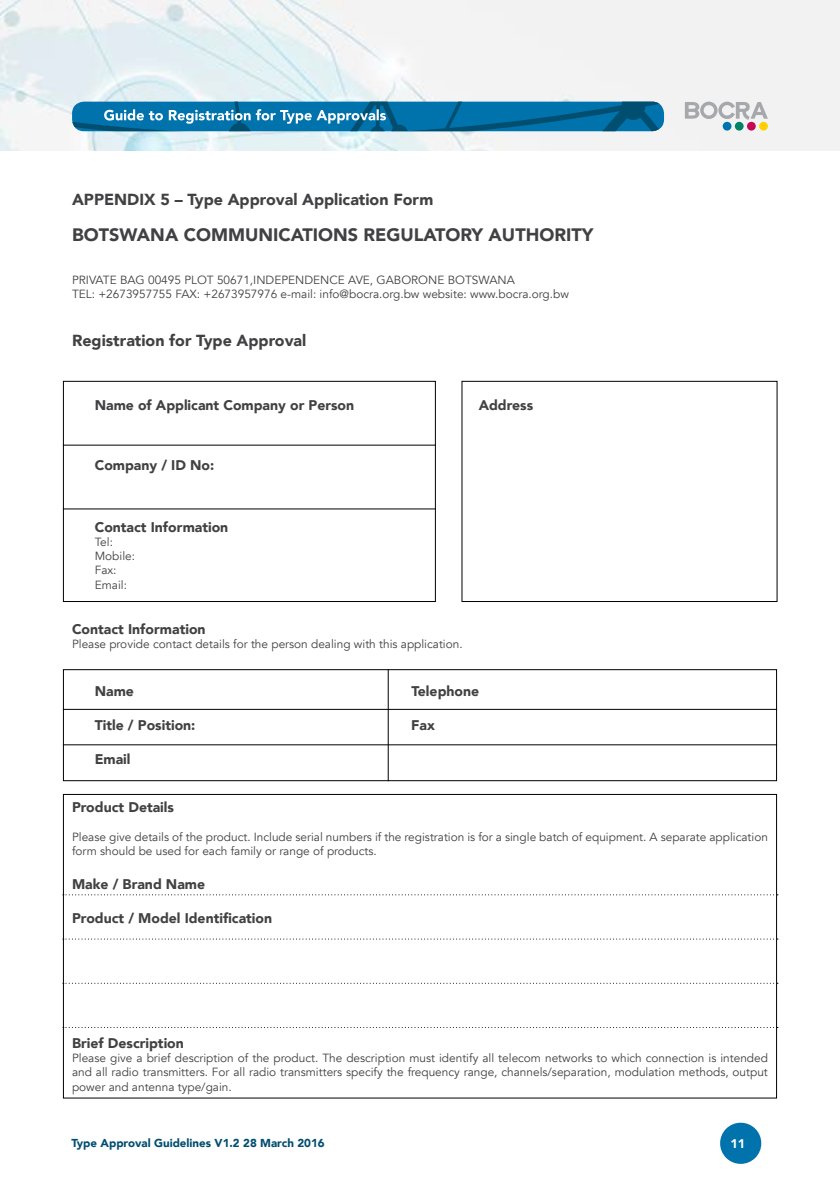
<style>
.page{position:relative;width:840px;height:1191px;background:#fff}
.page>*{position:absolute;margin:0;border:0;box-sizing:border-box;transform-origin:0 0}
.t1{font:900 18px "Avenir";color:#414042}
.t2{font:900 16px "Avenir";color:#414042}
.t3{font:900 14px "Avenir";color:#414042}
.t4{font:900 12.6px "Avenir";color:#fff}
.t5{font:11.8px/14.2px "Avenir";color:#414042}
.t6{font:900 11.6px "Avenir";color:#004e70}
</style>
<div class="page">
<svg style="left:720px;top:1122px;width:42px;height:42px"></svg>
<img style="left:0;top:0;width:839px;height:150px">
<div style="left:722px;top:122px;width:9px;height:9px;background:#0073ad;border-radius:50%"></div>
<div style="left:734px;top:122px;width:9px;height:9px;background:#008266;border-radius:50%"></div>
<div style="left:746px;top:122px;width:9px;height:9px;background:#c40852;border-radius:50%"></div>
<svg style="left:758px;top:122px;width:9px;height:9px"></svg>
<svg style="left:684px;top:102px;width:83px;height:18px"></svg>
<svg style="left:72px;top:102px;width:591px;height:29px;background:#1377a8"></svg>
<div style="left:63px;top:381px;width:372px;height:221px;border:1px solid #000"></div>
<div style="left:63px;top:669px;width:713px;height:112px;border:1px solid #000"></div>
<div style="left:461px;top:381px;width:316px;height:221px;border:1px solid #000"></div>
<hr style="left:63px;top:444px;width:372px;height:1px;background:#000">
<hr style="left:63px;top:508px;width:372px;height:1px;background:#000">
<hr style="left:63px;top:709px;width:713px;height:1px;background:#000">
<hr style="left:63px;top:744px;width:713px;height:1px;background:#000">
<svg style="left:63px;top:894px;width:714px;height:1px"></svg>
<svg style="left:63px;top:982px;width:714px;height:1px"></svg>
<svg style="left:63px;top:938px;width:714px;height:1px"></svg>
<svg style="left:63px;top:1027px;width:714px;height:1px"></svg>
<hr style="left:387px;top:669px;width:1px;height:112px;background:#000">
<h2 class="t2" style="left:72px;top:186px;width:362px">APPENDIX 5 – Type Approval Application Form</h2>
<h1 class="t1" style="left:72px;top:219px;width:522px">BOTSWANA COMMUNICATIONS REGULATORY AUTHORITY</h1>
<p class="t5" style="left:72px;top:273px;width:498px">PRIVATE BAG 00495 PLOT 50671,INDEPENDENCE AVE, GABORONE BOTSWANA<br>TEL: +2673957755 FAX: +2673957976 e-mail: info@bocra.org.bw website: www.bocra.org.bw</p>
<h2 class="t2" style="left:72px;top:326px;width:236px">Registration for Type Approval</h2>
<p class="t3" style="left:95px;top:393px;width:261px">Name of Applicant Company or Person</p>
<p class="t3" style="left:478px;top:393px;width:56px">Address</p>
<p class="t3" style="left:95px;top:453px;width:121px">Company / ID No:</p>
<p class="t3" style="left:95px;top:515px;width:135px">Contact Information</p>
<p class="t5" style="left:95px;top:535px;width:42px">Tel:<br>Mobile:<br>Fax:<br>Email:</p>
<p class="t3" style="left:72px;top:617px;width:135px">Contact Information</p>
<p class="t5" style="left:72px;top:637px;width:392px">Please provide contact details for the person dealing with this application.</p>
<p class="t3" style="left:95px;top:679px;width:41px">Name</p>
<p class="t3" style="left:411px;top:679px;width:69px">Telephone</p>
<p class="t3" style="left:95px;top:713px;width:102px">Title / Position:</p>
<p class="t3" style="left:411px;top:713px;width:25px">Fax</p>
<p class="t3" style="left:95px;top:747px;width:37px">Email</p>
<p class="t3" style="left:72px;top:795px;width:103px">Product Details</p>
<p class="t5" style="left:72px;top:830px;width:697px">Please give details of the product. Include serial numbers if the registration is for a single batch of equipment. A separate application form should be used for each family or range of products.</p>
<p class="t3" style="left:72px;top:872px;width:134px">Make / Brand Name</p>
<p class="t3" style="left:72px;top:906px;width:201px">Product / Model Identification</p>
<p class="t3" style="left:72px;top:1031px;width:113px">Brief Description</p>
<p class="t5" style="left:72px;top:1051px;width:697px;text-align:justify">Please give a brief description of the product. The description must identify all telecom networks to which connection is intended and all radio transmitters. For all radio transmitters specify the frequency range, channels/separation, modulation methods, output power and antenna type/gain.</p>
<p class="t6" style="left:71px;top:1133px;width:254px">Type Approval Guidelines V1.2 28 March 2016</p>
<p class="t4" style="left:730px;top:1133px;width:16px">11</p>
</div>
